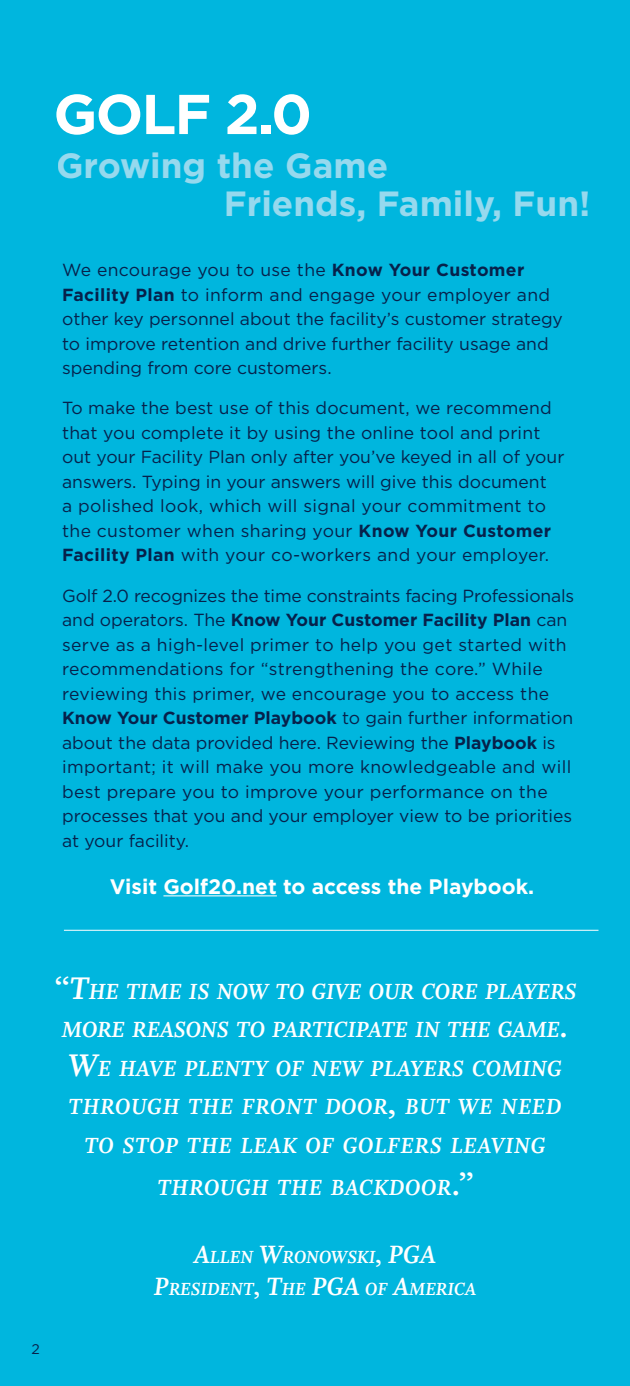
<style>
.page{position:relative;width:630px;height:1386px;background:#00b6de}
.page>*{position:absolute;margin:0;border:0;box-sizing:border-box;transform-origin:0 0}
.t1{font:700 56px "Gotham";color:#fff}
.t2{font:700 35px/37.8px "Gotham";color:#96d9ee}
.t3{font:24.5px/38.5px "Whitman Bold Italic LF";letter-spacing:.015em;color:#fff;text-align:center}
.t4{font:700 21px "Gotham";color:#fff}
.t5{font:19.6px/31.5px "Whitman Bold Italic LF";color:#fff;text-align:center}
.t6{font:17.5px/24.5px "Gotham";color:#07214b}
.t7{font:14px "Gotham";color:#07214b}
.s1{font-weight:700}
.s2{font-size:35px}
.s3{font-size:28px}
</style>
<div class="page">
<hr style="left:163px;top:895px;width:114px;height:1px;background:#fff">
<hr style="left:64px;top:930px;width:534px;height:1px;background:#fff">
<h1 class="t1" style="left:53px;top:77px;width:260px">GOLF 2.0</h1>
<h2 class="t2" style="left:224px;top:146px;width:368px;text-indent:-168px">Growing the Game<br>Friends, Family, Fun!</h2>
<p class="t6" style="left:62px;top:257px;width:502px">We encourage you to use the <span class="s1">Know Your Customer Facility Plan</span> to inform and engage your employer and other key personnel about the facility’s customer strategy to improve retention and drive further facility usage and spending from core customers.</p>
<p class="t6" style="left:62px;top:395px;width:504px">To make the best use of this document, we recommend that you complete it by using the online tool and print out your Facility Plan only after you’ve keyed in all of your answers. Typing in your answers will give this document<br>a polished look, which will signal your commitment to the customer when sharing your <span class="s1">Know Your Customer Facility Plan</span> with your co-workers and your employer.</p>
<p class="t6" style="left:62px;top:583px;width:514px">Golf 2.0 recognizes the time constraints facing Professionals and operators. The <span class="s1">Know Your Customer Facility Plan</span> can serve as a high-level primer to help you get started with recommendations for “strengthening the core.” While reviewing this primer, we encourage you to access the <span class="s1">Know Your Customer Playbook</span> to gain further information about the data provided here. Reviewing the <span class="s1">Playbook</span> is important; it will make you more knowledgeable and will best prepare you to improve your performance on the processes that you and your employer view to be priorities at your facility.</p>
<p class="t4" style="left:110px;top:872px;width:426px">Visit Golf20.net to access the Playbook.</p>
<h3 class="t3" style="left:53px;top:973px;width:525px"><span class="s2">“T</span>HE TIME IS NOW TO GIVE OUR CORE PLAYERS MORE REASONS TO PARTICIPATE IN THE GAME<span class="s2">.<br>W</span>E HAVE PLENTY OF NEW PLAYERS COMING THROUGH THE FRONT DOOR<span class="s2">,</span> BUT WE NEED TO STOP THE LEAK OF GOLFERS LEAVING</h3>
<h3 class="t3" style="left:157px;top:1169px;width:317px">THROUGH THE BACKDOOR<span class="s2">.”</span></h3>
<p class="t7" style="left:32px;top:1340px;width:10px">2</p>
<p class="t5" style="left:154px;top:1242px;width:324px"><span class="s3">A</span>LLEN <span class="s3">W</span>RONOWSKI<span class="s3">, PGA<br>P</span>RESIDENT<span class="s3">, T</span>HE <span class="s3">PGA</span> OF <span class="s3">A</span>MERICA</p>
</div>
